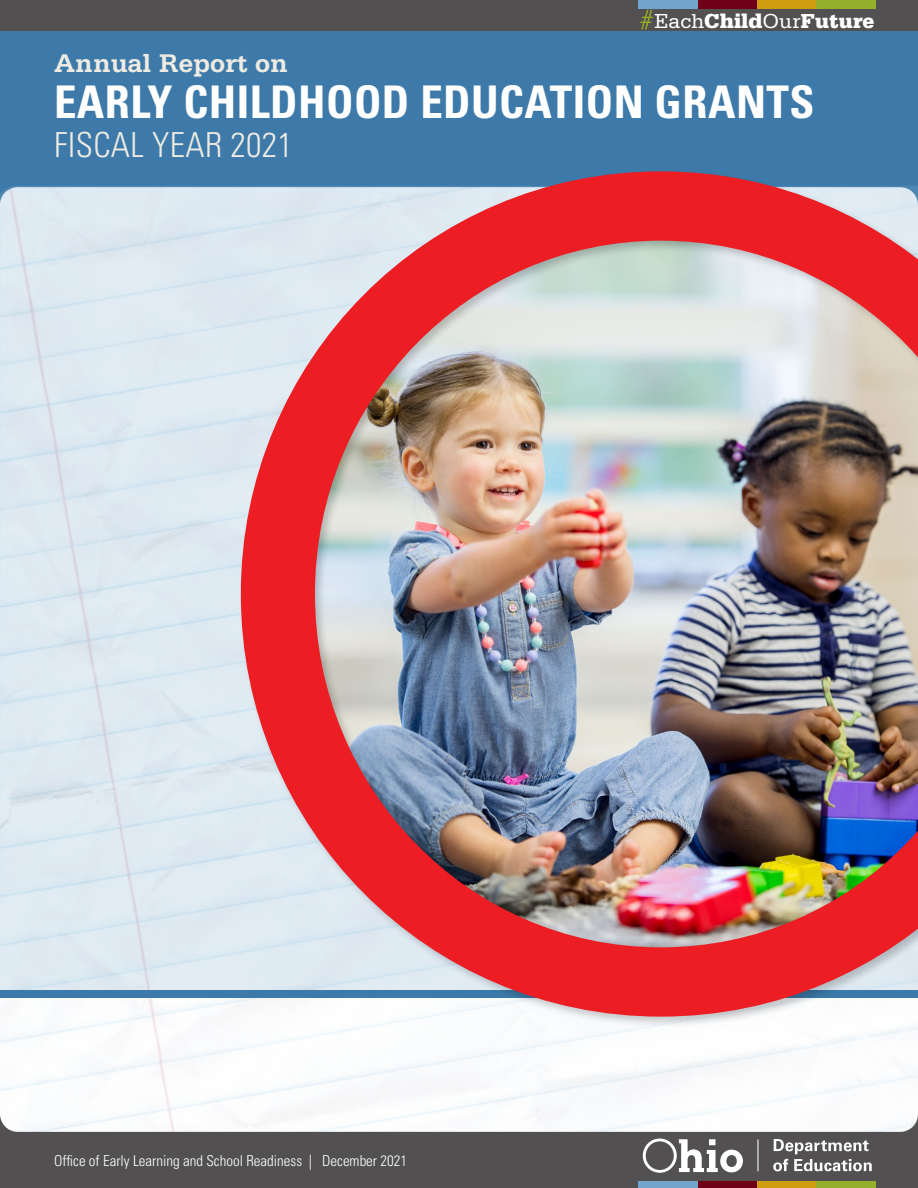
<style>
.page{position:relative;width:918px;height:1188px;background:#fff}
.page>*{position:absolute;margin:0;border:0;box-sizing:border-box;transform-origin:0 0}
.COVER_AHD{font:700 condensed 45px "Univers LT Std";letter-spacing:.01em;color:#fff}
.COVER_AHD-2{font:300 condensed 34.5px "Univers LT Std";letter-spacing:.01em;color:#eeebe3}
.COVER_AHD-3{font:700 27px "Serifa Std";color:#eeebe3}
.t1{font:900 21.45px "Serifa Std";color:#fff}
.t2{font:300 condensed 15px "Univers LT Std";color:#fff}
.s1{font-weight:400}
</style>
<div class="page">
<div style="left:0;top:1115px;width:918px;height:73px;background:#525051"></div>
<div style="left:0;top:0;width:918px;height:186px;background:#525051"></div>
<div style="left:0;top:31px;width:918px;height:1053px;background:#3d7aa9"></div>
<div style="left:816px;top:0;width:60px;height:8px;background:#94af2a"></div>
<div style="left:757px;top:0;width:59px;height:8px;background:#d19d10"></div>
<div style="left:698px;top:0;width:59px;height:8px;background:#700017"></div>
<div style="left:638px;top:0;width:60px;height:8px;background:#73a5cc"></div>
<svg style="left:640px;top:10px;width:13px;height:20px"></svg>
<div style="left:816px;top:1181px;width:60px;height:7px;background:#94af2a"></div>
<div style="left:757px;top:1181px;width:59px;height:7px;background:#d19d10"></div>
<div style="left:698px;top:1181px;width:59px;height:7px;background:#700017"></div>
<div style="left:638px;top:1181px;width:60px;height:7px;background:#73a5cc"></div>
<svg style="left:643px;top:1139px;width:100px;height:34px"></svg>
<hr style="left:757px;top:1139px;width:1px;height:32px;background:#fff">
<svg style="left:773px;top:1139px;width:99px;height:32px"></svg>
<img style="left:0;top:187px;width:918px;height:945px">
<div style="left:0;top:990px;width:918px;height:8px;background:#3d7aa9"></div>
<div style="left:238px;top:168px;width:680px;height:861px;background:#000;opacity:.21"></div>
<img style="left:241px;top:171px;width:677px;height:846px">
<h3 class="t1" style="left:654px;top:8px;width:222px"><span class="s1">Each</span>Child<span class="s1">Our</span>Future</h3>
<p class="COVER_AHD-3" style="left:54px;top:47px;width:236px">Annual Report on</p>
<p class="COVER_AHD" style="left:54px;top:75px;width:762px">EARLY CHILDHOOD EDUCATION GRANTS</p>
<p class="COVER_AHD-2" style="left:54px;top:124px;width:240px">FISCAL YEAR 2021</p>
<p class="t2" style="left:54px;top:1152px;width:355px">Office of Early Learning and School Readiness | December 2021</p>
</div>
